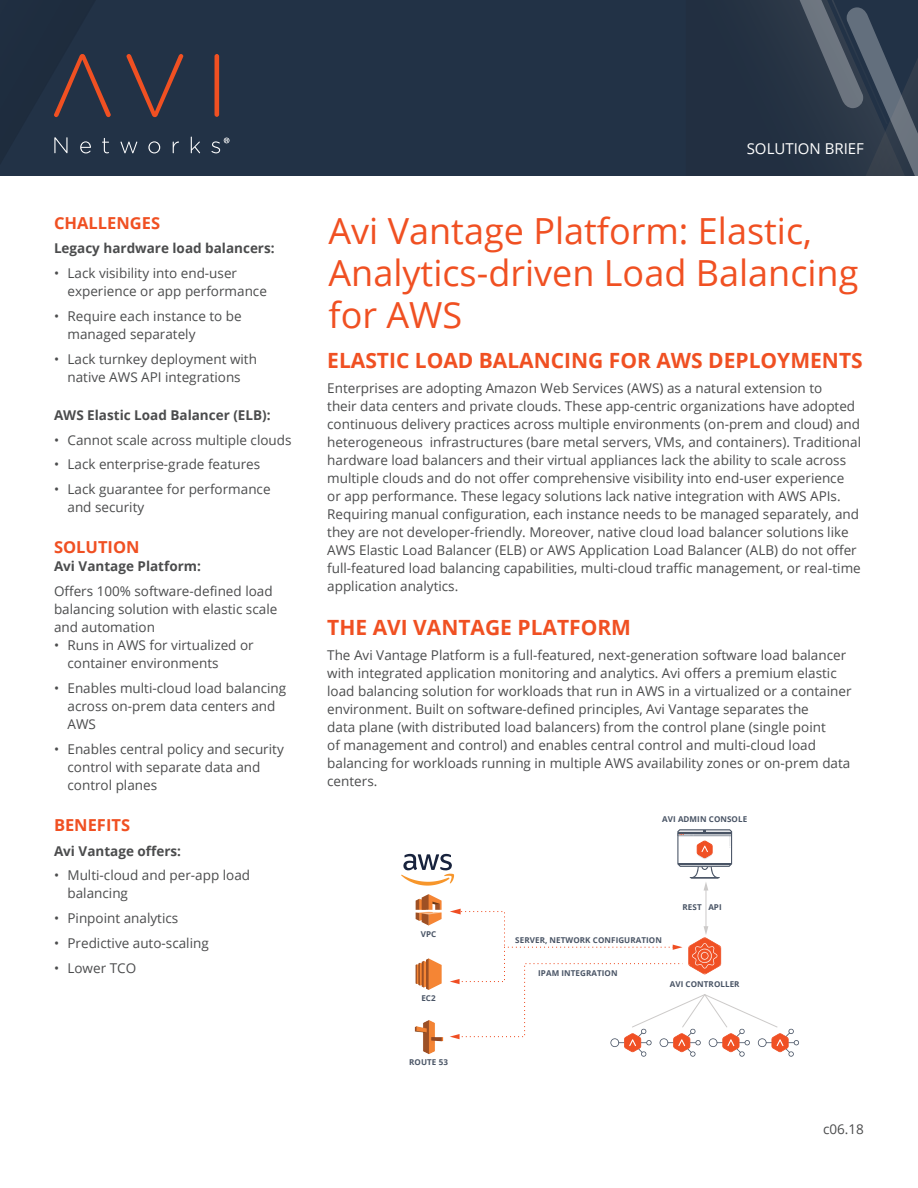
<style>
.page{position:relative;width:918px;height:1188px;background:#fff}
.page>*{position:absolute;margin:0;border:0;box-sizing:border-box;transform-origin:0 0}
.t1{font:36px/42px "Open Sans";color:#f05022}
.t2{font:700 21px "Open Sans";color:#f05022}
.t3{font:700 16.5px "Open Sans";color:#f05022}
.t4{font:15px "Open Sans";color:#fff}
.t5{font:13.5px/18px "Open Sans";color:#4b4c4d}
.t6{font:700 13.5px "Open Sans";color:#4b4c4d}
.t7{font:700 8.1px "Open Sans";letter-spacing:.01em;color:#495465}
</style>
<div class="page">
<div style="left:0;top:0;width:918px;height:176px;background:#223246"></div>
<svg style="left:54px;top:54px;width:174px;height:100px"></svg>
<svg style="left:789px;top:0;width:129px;height:176px"></svg>
<svg style="left:127px;top:54px;width:56px;height:63px"></svg>
<svg style="left:54px;top:54px;width:57px;height:63px"></svg>
<hr style="left:215px;top:54px;width:4px;height:63px;background:#f05022;border-radius:2px">
<svg style="left:54px;top:137px;width:14px;height:16px"></svg>
<svg style="left:80px;top:141px;width:11px;height:12px"></svg>
<svg style="left:102px;top:138px;width:7px;height:15px"></svg>
<svg style="left:121px;top:142px;width:16px;height:11px"></svg>
<svg style="left:148px;top:141px;width:12px;height:12px"></svg>
<svg style="left:173px;top:141px;width:6px;height:12px"></svg>
<svg style="left:191px;top:137px;width:9px;height:16px"></svg>
<svg style="left:211px;top:138px;width:19px;height:15px"></svg>
<svg style="left:416px;top:894px;width:26px;height:32px"></svg>
<svg style="left:416px;top:958px;width:26px;height:32px"></svg>
<img style="left:414px;top:1020px;width:30px;height:34px">
<hr style="left:706px;top:889px;width:1px;height:39px;background:#cccac9">
<svg style="left:677px;top:829px;width:55px;height:62px"></svg>
<svg style="left:450px;top:909px;width:349px;height:148px"></svg>
<svg style="left:401px;top:854px;width:54px;height:32px"></svg>
<p class="t3" style="left:54px;top:211px;width:108px">CHALLENGES</p>
<p class="t6" style="left:54px;top:239px;width:222px">Legacy hardware load balancers:</p>
<p class="t5" style="left:68px;top:264px;width:201px;text-indent:-14px">• Lack visibility into end-user experience or app performance</p>
<p class="t5" style="left:68px;top:307px;width:176px;text-indent:-14px">• Require each instance to be managed separately</p>
<p class="t5" style="left:54px;top:349px;width:205px;text-align:center">• Lack turnkey deployment with native AWS API integrations</p>
<p class="t6" style="left:54px;top:405px;width:218px">AWS Elastic Load Balancer (ELB):</p>
<p class="t5" style="left:54px;top:430px;width:239px">• Cannot scale across multiple clouds</p>
<p class="t5" style="left:54px;top:455px;width:208px">• Lack enterprise-grade features</p>
<p class="t5" style="left:68px;top:480px;width:205px;text-indent:-14px">• Lack guarantee for performance and security</p>
<p class="t3" style="left:54px;top:536px;width:87px">SOLUTION</p>
<p class="t6" style="left:54px;top:557px;width:148px">Avi Vantage Platform:</p>
<p class="t5" style="left:54px;top:582px;width:225px">Offers 100% software-defined load balancing solution with elastic scale and automation</p>
<p class="t5" style="left:68px;top:636px;width:188px;text-indent:-14px">• Runs in AWS for virtualized or container environments</p>
<p class="t5" style="left:68px;top:679px;width:220px;text-indent:-14px">• Enables multi-cloud load balancing across on-prem data centers and<br>AWS</p>
<p class="t5" style="left:68px;top:739px;width:218px;text-indent:-14px">• Enables central policy and security control with separate data and control planes</p>
<p class="t3" style="left:54px;top:813px;width:78px">BENEFITS</p>
<p class="t6" style="left:54px;top:841px;width:129px">Avi Vantage offers:</p>
<p class="t5" style="left:68px;top:866px;width:184px;text-indent:-14px">• Multi-cloud and per-app load balancing</p>
<p class="t5" style="left:54px;top:909px;width:126px">• Pinpoint analytics</p>
<p class="t5" style="left:54px;top:934px;width:156px">• Predictive auto-scaling</p>
<p class="t5" style="left:54px;top:958px;width:84px">• Lower TCO</p>
<p class="t4" style="left:747px;top:139px;width:119px">SOLUTION BRIEF</p>
<h1 class="t1" style="left:328px;top:209px;width:531px">Avi Vantage Platform: Elastic,<br>Analytics-driven Load Balancing for AWS</h1>
<h2 class="t2" style="left:327px;top:346px;width:537px">ELASTIC LOAD BALANCING FOR AWS DEPLOYMENTS</h2>
<p class="t5" style="left:327px;top:379px;width:535px">Enterprises are adopting Amazon Web Services (AWS) as a natural extension to<br>their data centers and private clouds. These app-centric organizations have adopted continuous delivery practices across multiple environments (on-prem and cloud) and heterogeneous infrastructures (bare metal servers, VMs, and containers). Traditional hardware load balancers and their virtual appliances lack the ability to scale across multiple clouds and do not offer comprehensive visibility into end-user experience or app performance. These legacy solutions lack native integration with AWS APIs.<br>Requiring manual configuration, each instance needs to be managed separately, and they are not developer-friendly. Moreover, native cloud load balancer solutions like AWS Elastic Load Balancer (ELB) or AWS Application Load Balancer (ALB) do not offer full-featured load balancing capabilities, multi-cloud traffic management, or real-time application analytics.</p>
<h2 class="t2" style="left:327px;top:613px;width:305px">THE AVI VANTAGE PLATFORM</h2>
<p class="t5" style="left:327px;top:646px;width:526px">The Avi Vantage Platform is a full-featured, next-generation software load balancer with integrated application monitoring and analytics. Avi offers a premium elastic load balancing solution for workloads that run in AWS in a virtualized or a container environment. Built on software-defined principles, Avi Vantage separates the<br>data plane (with distributed load balancers) from the control plane (single point<br>of management and control) and enables central control and multi-cloud load balancing for workloads running in multiple AWS availability zones or on-prem data centers.</p>
<p class="t7" style="left:662px;top:813px;width:87px">AVI ADMIN CONSOLE</p>
<p class="t7" style="left:421px;top:928px;width:17px">VPC</p>
<p class="t7" style="left:421px;top:992px;width:16px">EC2</p>
<p class="t7" style="left:409px;top:1057px;width:40px">ROUTE 53</p>
<p class="t7" style="left:683px;top:901px;width:41px">REST API</p>
<p class="t7" style="left:515px;top:934px;width:148px">SERVER, NETWORK CONFIGURATION</p>
<p class="t7" style="left:538px;top:967px;width:81px">IPAM INTEGRATION</p>
<p class="t7" style="left:670px;top:978px;width:71px">AVI CONTROLLER</p>
<p class="t5" style="left:823px;top:1120px;width:42px">c06.18</p>
</div>
